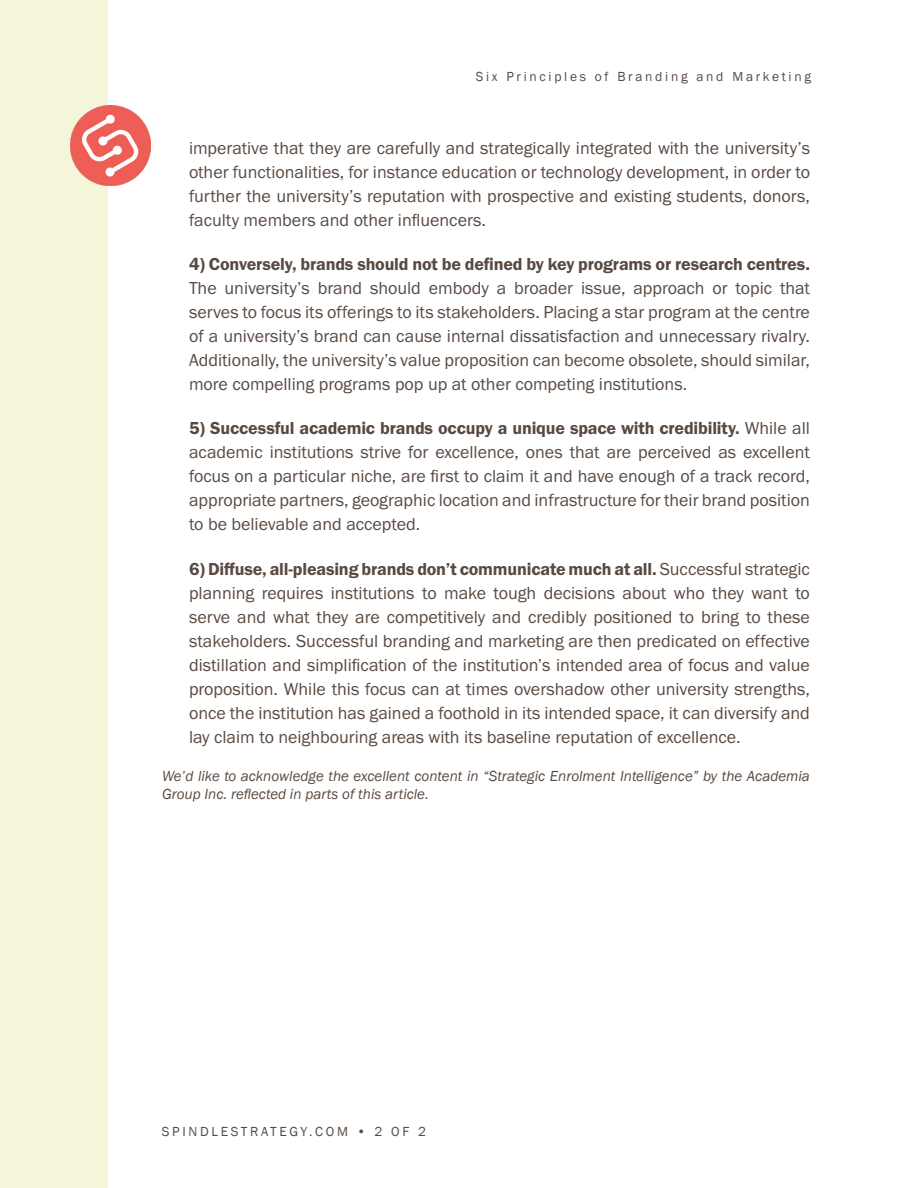
<style>
.page{position:relative;width:918px;height:1188px;background:#fff}
.page>*{position:absolute;margin:0;border:0;box-sizing:border-box;transform-origin:0 0}
.Indented_Paragraph{font:18px/24px "Franklin Gothic URW Boo";color:#594a41;text-align:justify}
.Fine_print{font:italic 15px/18px "Franklin Gothic";color:#594a41}
.Top_Right{font:13.5px "Franklin Gothic";letter-spacing:.2em;color:#594a41}
.s1{font-family:"Franklin Gothic URW Dem"}
</style>
<div class="page">
<div style="left:0;top:0;width:108px;height:1188px;background:#f4f5d9"></div>
<img style="left:70px;top:106px;width:80px;height:80px">
<p class="Top_Right" style="left:476px;top:68px;width:337px">Six Principles of Branding and Marketing</p>
<p class="Indented_Paragraph" style="left:189px;top:135px;width:623px">imperative that they are carefully and strategically integrated with the university’s other functionalities, for instance education or technology development, in order to further the university’s reputation with prospective and existing students, donors, faculty members and other influencers.</p>
<p class="Indented_Paragraph" style="left:189px;top:252px;width:623px"><span class="s1">4) Conversely, brands should not be defined by key programs or research centres.<br></span>The university’s brand should embody a broader issue, approach or topic that serves to focus its offerings to its stakeholders. Placing a star program at the centre of a university’s brand can cause internal dissatisfaction and unnecessary rivalry.<br>Additionally, the university’s value proposition can become obsolete, should similar, more compelling programs pop up at other competing institutions.</p>
<p class="Indented_Paragraph" style="left:189px;top:416px;width:623px"><span class="s1">5) Successful academic brands occupy a unique space with credibility.</span> While all academic institutions strive for excellence, ones that are perceived as excellent focus on a particular niche, are first to claim it and have enough of a track record, appropriate partners, geographic location and infrastructure for their brand position to be believable and accepted.</p>
<p class="Indented_Paragraph" style="left:189px;top:556px;width:623px"><span class="s1">6) Diffuse, all-pleasing brands don’t communicate much at all.</span> Successful strategic planning requires institutions to make tough decisions about who they want to serve and what they are competitively and credibly positioned to bring to these stakeholders. Successful branding and marketing are then predicated on effective distillation and simplification of the institution’s intended area of focus and value proposition. While this focus can at times overshadow other university strengths, once the institution has gained a foothold in its intended space, it can diversify and lay claim to neighbouring areas with its baseline reputation of excellence.</p>
<p class="Fine_print" style="left:162px;top:767px;width:649px">We’d like to acknowledge the excellent content in “Strategic Enrolment Intelligence” by the Academia<br>Group Inc. reflected in parts of this article.</p>
<p class="Top_Right" style="left:162px;top:1123px;width:266px">SPINDLESTRATEGY.COM • 2 OF 2</p>
</div>
